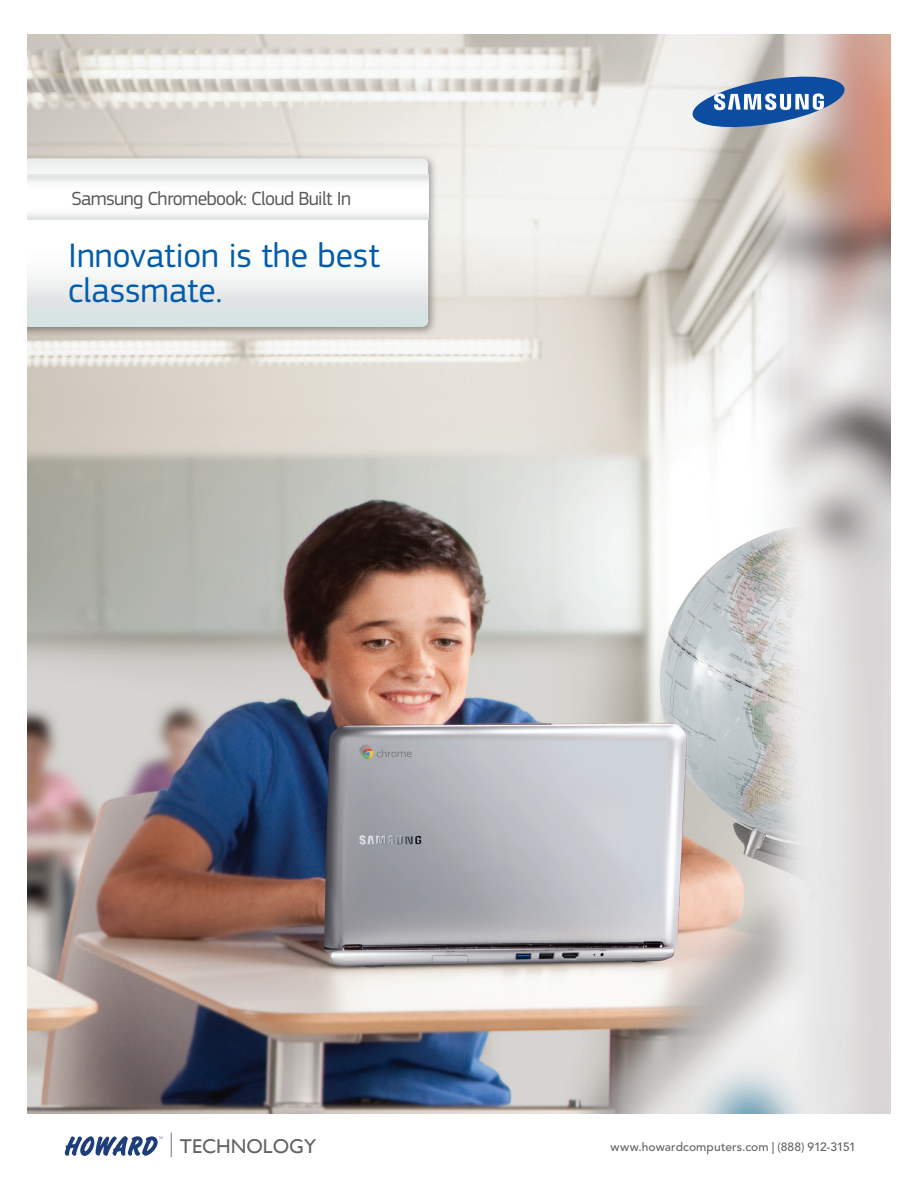
<style>
.page{position:relative;width:918px;height:1188px;background:#fff}
.page>*{position:absolute;margin:0;border:0;box-sizing:border-box;transform-origin:0 0}
.t1{font:35.25px/35.2px "PF Square Sans Pro";color:#015dab}
.t2{font:20.1px "Gill Sans";color:#636366}
.t3{font:19.8px "PF Square Sans Pro";letter-spacing:-.03em;color:#57585a}
.t4{font:500 12px "Avenir LT Std";letter-spacing:.01em;color:#636366}
</style>
<div class="page">
<img style="left:27px;top:35px;width:864px;height:1079px">
<div style="left:27px;top:153px;width:411px;height:184px;background:#231f20;opacity:.45"></div>
<svg style="left:27px;top:158px;width:401px;height:169px"></svg>
<svg style="left:27px;top:175px;width:401px;height:45px"></svg>
<svg style="left:691px;top:73px;width:156px;height:58px;background:#7e98bd"></svg>
<svg style="left:65px;top:1136px;width:98px;height:20px"></svg>
<svg style="left:171px;top:1133px;width:1px;height:24px"></svg>
<h3 class="t3" style="left:71px;top:187px;width:281px">Samsung Chromebook: Cloud Built In</h3>
<h1 class="t1" style="left:68px;top:238px;width:313px">Innovation is the best classmate.</h1>
<h2 class="t2" style="left:180px;top:1134px;width:138px">TECHNOLOGY</h2>
<p class="t4" style="left:610px;top:1140px;width:247px">www.howardcomputers.com | (888) 912-3151</p>
</div>
